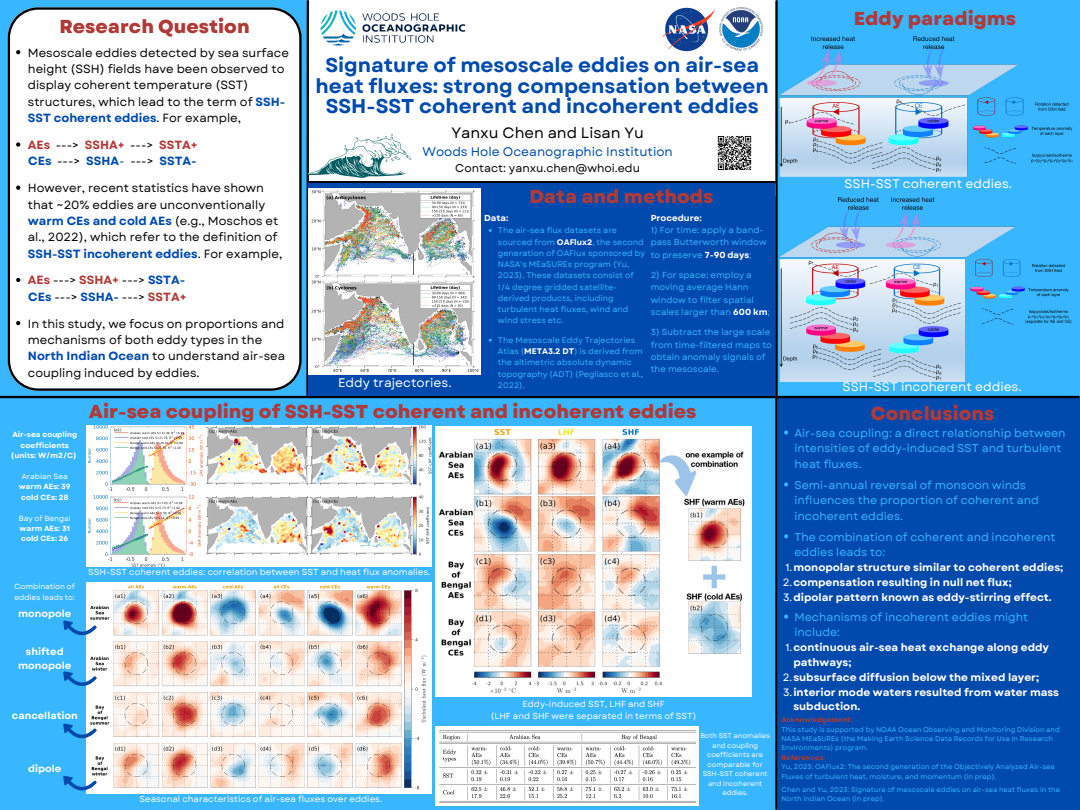
<style>
.page{position:relative;width:1080px;height:810px;background:#38b6ff}
.page>*{position:absolute;margin:0;border:0;box-sizing:border-box;transform-origin:0 0}
.t1{font:700 20px/20.6px "Garet";color:#004aad;text-align:center}
.t2{font:800 18.75px "Garet";color:#b03a38}
.t3{font:15px "Garet";color:#000}
.t4{font:12.5px "Garet";color:#fff}
.t5{font:12.5px "Garet";color:#004aad}
.t6{font:11.88px/16.4px "Garet";color:#000}
.t7{font:700 11.88px "Garet";color:#b03a38}
.t8{font:700 11.88px "Garet";color:#004aad}
.t9{font:11.25px/15.6px "Garet";color:#38b6ff}
.t10{font:11.25px "Garet";color:#000}
.t11{font:700 10.62px/14.7px "Garet";color:#fff}
.t12{font:700 10px/13.8px "Garet";color:#fff;text-align:center}
.t13{font:8.75px/12.2px "Garet";color:#38b6ff}
.t14{font:8.75px/12.2px "Garet";color:#fff;text-align:center}
.t15{font:700 8.75px "Garet";color:#fff}
.t16{font:8.12px/11.2px "Garet";color:#38b6ff}
.t17{font:700 7.5px/10.4px "Garet";color:#fff;text-align:center}
.t18{font:7.5px/10.4px "Garet";color:#fff}
.t19{font:6.88px/9.4px "Garet";color:#38b6ff}
.t20{font:6.88px/9.4px "Garet";color:#fff;text-align:center}
.t21{font:700 6.88px "Garet";color:#b03a38}
.s1{font-weight:700;color:#004aad}
.s2{font-weight:400;color:#000}
.s3{color:#004aad}
.s4{font-weight:400}
.s5{color:#b03a38}
.s6{font-weight:700;color:#fff}
</style>
<div class="page">
<div style="left:309px;top:0;width:466px;height:195px;background:#fff"></div>
<div style="left:778px;top:398px;width:302px;height:412px;background:#004aad"></div>
<hr style="left:775px;top:1px;width:3px;height:808px;background:#000">
<div style="left:8px;top:7px;width:294px;height:384px;background:#fff"></div>
<hr style="left:309px;top:181px;width:466px;height:2px;background:#000">
<hr style="left:0;top:396px;width:1079px;height:2px;background:#000">
<svg style="left:305px;top:0;width:106px;height:399px"></svg>
<div style="left:309px;top:183px;width:466px;height:213px;background:#004aad"></div>
<img style="left:309px;top:189px;width:172px;height:185px">
<img style="left:87px;top:582px;width:344px;height:212px">
<img style="left:780px;top:36px;width:293px;height:141px">
<img style="left:780px;top:197px;width:292px;height:184px">
<img style="left:87px;top:426px;width:344px;height:141px">
<svg style="left:63px;top:607px;width:35px;height:38px"></svg>
<svg style="left:63px;top:658px;width:35px;height:38px"></svg>
<svg style="left:63px;top:710px;width:35px;height:38px"></svg>
<svg style="left:63px;top:762px;width:35px;height:32px"></svg>
<img style="left:436px;top:426px;width:315px;height:271px">
<img style="left:436px;top:727px;width:262px;height:79px">
<img style="left:719px;top:7px;width:43px;height:43px">
<img style="left:662px;top:7px;width:53px;height:45px">
<img style="left:313px;top:7px;width:153px;height:38px">
<img style="left:717px;top:136px;width:35px;height:34px">
<svg style="left:784px;top:431px;width:4px;height:4px"></svg>
<svg style="left:784px;top:482px;width:4px;height:4px"></svg>
<svg style="left:784px;top:534px;width:4px;height:4px"></svg>
<svg style="left:784px;top:615px;width:4px;height:4px"></svg>
<svg style="left:16px;top:50px;width:4px;height:4px"></svg>
<svg style="left:16px;top:142px;width:4px;height:5px"></svg>
<svg style="left:16px;top:186px;width:4px;height:4px"></svg>
<svg style="left:16px;top:278px;width:4px;height:4px"></svg>
<svg style="left:16px;top:321px;width:4px;height:4px"></svg>
<h2 class="t2" style="left:59px;top:13px;width:192px">Research Question</h2>
<p class="t6" style="left:28px;top:44px;width:263px">Mesoscale eddies detected by sea surface height (SSH) fields have been observed to display coherent temperature (SST) structures, which lead to the term of <span class="s1">SSH-SST coherent eddies</span>. For example,</p>
<p class="t7" style="left:28px;top:136px;width:171px">AEs <span class="s2">---&gt;</span> SSHA+ <span class="s2">---&gt;</span> SSTA+</p>
<p class="t6" style="left:28px;top:180px;width:256px">However, recent statistics have shown that ~20% eddies are unconventionally <span class="s1">warm CEs and cold AEs</span> (e.g., Moschos et al., 2022), which refer to the definition of <span class="s1">SSH-SST incoherent eddies</span>. For example,</p>
<p class="t7" style="left:28px;top:272px;width:159px">AEs <span class="s2">---&gt;</span> SSHA+ <span class="s2">---&gt;</span> <span class="s3">SSTA-</span></p>
<p class="t6" style="left:28px;top:315px;width:259px">In this study, we focus on proportions and mechanisms of both eddy types in the <span class="s1">North Indian Ocean</span> to understand air-sea coupling induced by eddies.</p>
<p class="t8" style="left:28px;top:153px;width:170px">CEs <span class="s2">---&gt;</span> SSHA<span class="s4">-</span> <span class="s2">---&gt;</span> SSTA-</p>
<p class="t8" style="left:28px;top:288px;width:160px">CEs <span class="s2">---&gt;</span> SSHA- <span class="s2">---&gt;</span> <span class="s5">SSTA+</span></p>
<h1 class="t1" style="left:315px;top:55px;width:455px">Signature of mesoscale eddies on air-sea heat fluxes: strong compensation between<br>SSH-SST coherent and incoherent eddies</h1>
<p class="t3" style="left:451px;top:122px;width:194px">Yanxu Chen and Lisan Yu</p>
<p class="t5" style="left:423px;top:143px;width:252px">Woods Hole Oceanographic Institution</p>
<p class="t10" style="left:455px;top:160px;width:186px">Contact: yanxu.chen@whoi.edu</p>
<h2 class="t2" style="left:529px;top:183px;width:186px">Data and methods</h2>
<p class="t16" style="left:498px;top:225px;width:149px">The air-sea flux datasets are sourced from <span class="s6">OAFlux2</span>, the second generation of OAFlux sponsored by<br>NASA's MEaSUREs program (Yu,<br>2023). These datasets consist of<br>1/4 degree gridded satellite&shy;derived products, including turbulent heat fluxes, wind and wind stress etc.</p>
<p class="t16" style="left:498px;top:335px;width:147px">The Mesoscale Eddy Trajectories<br>Atlas (<span class="s6">META3.2 DT</span>) is derived from the altimetric absolute dynamic topography (ADT) (Pegliasco et al.,<br>2022).</p>
<p class="t15" style="left:484px;top:212px;width:26px">Data:</p>
<p class="t15" style="left:651px;top:212px;width:52px">Procedure:</p>
<p class="t13" style="left:651px;top:224px;width:117px">1) For time: apply a band&shy;pass Butterworth window to preserve <span class="s6">7-90 days</span>;</p>
<p class="t13" style="left:651px;top:269px;width:121px">2) For space: employ a moving average Hann window to filter spatial scales larger than <span class="s6">600 km</span>;</p>
<p class="t13" style="left:651px;top:326px;width:123px">3) Subtract the large scale from time-filtered maps to obtain anomaly signals of the mesoscale.</p>
<p class="t4" style="left:338px;top:373px;width:115px">Eddy trajectories.</p>
<p class="t17" style="left:11px;top:430px;width:68px">Air-sea coupling coefficients (units: W/m2/C)</p>
<p class="t18" style="left:22px;top:471px;width:48px">Arabian Sea</p>
<p class="t17" style="left:19px;top:482px;width:53px">warm AEs: 39 cold CEs: 28</p>
<p class="t18" style="left:19px;top:513px;width:54px">Bay of Bengal</p>
<p class="t17" style="left:20px;top:523px;width:52px;text-align:left">warm AEs: 31 cold CEs: 26</p>
<p class="t18" style="left:14px;top:582px;width:62px">Combination of eddies leads to:</p>
<p class="t12" style="left:18px;top:606px;width:55px">monopole</p>
<p class="t12" style="left:18px;top:645px;width:55px">shifted monopole</p>
<h2 class="t2" style="left:89px;top:398px;width:609px">Air-sea coupling of SSH-SST coherent and incoherent eddies</h2>
<p class="t14" style="left:88px;top:565px;width:344px">SSH-SST coherent eddies: correlation between SST and heat flux anomalies.</p>
<p class="t12" style="left:12px;top:709px;width:67px">cancellation</p>
<p class="t12" style="left:28px;top:762px;width:35px">dipole</p>
<p class="t14" style="left:140px;top:792px;width:244px">Seasonal characteristics of air-sea fluxes over eddies.</p>
<p class="t14" style="left:491px;top:698px;width:207px">Eddy-induced SST, LHF and SHF<br>(LHF and SHF were separated in terms of SST)</p>
<p class="t20" style="left:700px;top:731px;width:71px">Both SST anomalies and coupling coefficients are comparable for<br>SSH-SST coherent and incoherent eddies.</p>
<h2 class="t2" style="left:854px;top:5px;width:164px">Eddy paradigms</h2>
<p class="t4" style="left:845px;top:175px;width:169px">SSH-SST coherent eddies.</p>
<p class="t4" style="left:843px;top:378px;width:181px">SSH-SST incoherent eddies.</p>
<h2 class="t2" style="left:871px;top:400px;width:125px">Conclusions</h2>
<p class="t9" style="left:794px;top:425px;width:273px">Air-sea coupling: a direct relationship between intensities of eddy-induced SST and turbulent heat fluxes.</p>
<p class="t9" style="left:794px;top:477px;width:246px">Semi-annual reversal of monsoon winds influences the proportion of coherent and incoherent eddies.</p>
<p class="t9" style="left:794px;top:529px;width:263px">The combination of coherent and incoherent eddies leads to:</p>
<p class="t11" style="left:783px;top:560px;width:282px"><span class="s4">1.</span>monopolar structure similar to coherent eddies;<br><span class="s4">2.</span>compensation resulting in null net flux;<br><span class="s4">3.</span>dipolar pattern known as eddy-stirring effect.</p>
<p class="t9" style="left:794px;top:609px;width:235px">Mechanisms of incoherent eddies might include:</p>
<p class="t11" style="left:785px;top:640px;width:265px"><span class="s4">1.</span>continuous air-sea heat exchange along eddy</p>
<p class="t11" style="left:793px;top:655px;width:60px">pathways;</p>
<p class="t11" style="left:783px;top:670px;width:258px"><span class="s4">2.</span>subsurface diffusion below the mixed layer;</p>
<p class="t11" style="left:783px;top:685px;width:277px"><span class="s4">3.</span>interior mode waters resulted from water mass</p>
<p class="t11" style="left:793px;top:699px;width:68px">subduction.</p>
<p class="t21" style="left:781px;top:715px;width:72px">Acknowledgement:</p>
<p class="t19" style="left:781px;top:725px;width:280px">This study is supported by NOAA Ocean Observing and Monitoring Division and<br>NASA MEaSUREs (the Making Earth Science Data Records for Use in Research<br>Environments) program.</p>
<p class="t21" style="left:781px;top:752px;width:45px">References:</p>
<p class="t19" style="left:781px;top:762px;width:275px">Yu, 2023: OAFlux2: The second generation of the Objectively Analyzed Air-sea<br>Fluxes of turbulent heat, moisture, and momentum (in prep).</p>
<p class="t19" style="left:781px;top:785px;width:280px">Chen and Yu, 2023: Signature of mesoscale eddies on air-sea heat fluxes in the<br>North Indian Ocean (in prep).</p>
</div>
